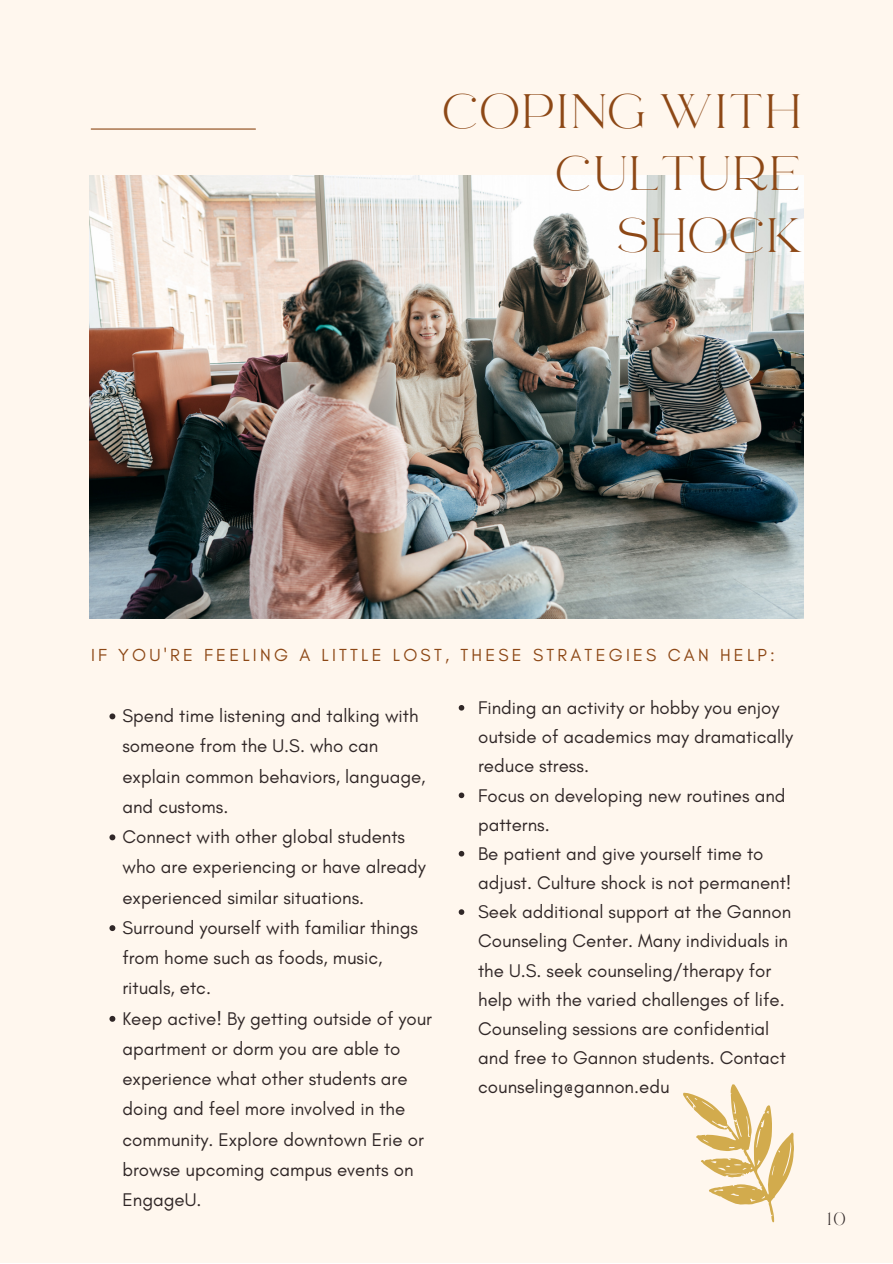
<style>
.page{position:relative;width:893px;height:1264px;background:#fff}
.page>*{position:absolute;margin:0;border:0;box-sizing:border-box;transform-origin:0 0}
.t1{font:48px/61.8px "RTL Ansam Ansam";color:#8d4816;text-align:right}
.t2{font:18.75px/30.3px "Glacial Indifference";color:#302727}
.t3{font:17.85px "RTL Ansam Ansam";color:#302727}
.t4{font:17.7px "Glacial Indifference";letter-spacing:.18em;color:#8d4816}
</style>
<div class="page">
<div style="left:0;top:0;width:892px;height:1262px;background:#fff7ee"></div>
<img style="left:89px;top:176px;width:714px;height:442px">
<hr style="left:91px;top:128px;width:164px;height:2px;background:#8d4816">
<svg style="left:683px;top:1084px;width:111px;height:138px"></svg>
<svg style="left:109px;top:713px;width:6px;height:6px"></svg>
<svg style="left:109px;top:834px;width:6px;height:6px"></svg>
<svg style="left:109px;top:925px;width:6px;height:6px"></svg>
<svg style="left:109px;top:1015px;width:6px;height:6px"></svg>
<svg style="left:458px;top:705px;width:6px;height:5px"></svg>
<svg style="left:458px;top:792px;width:6px;height:6px"></svg>
<svg style="left:458px;top:850px;width:6px;height:6px"></svg>
<svg style="left:458px;top:909px;width:6px;height:5px"></svg>
<p class="t1" style="left:444px;top:85px;width:361px">COPING WITH<br>CULTURE<br>SHOCK</p>
<p class="t4" style="left:91px;top:644px;width:685px">IF YOU'RE FEELING A LITTLE LOST, THESE STRATEGIES CAN HELP:</p>
<p class="t2" style="left:122px;top:700px;width:305px">Spend time listening and talking with someone from the U.S. who can explain common behaviors, language, and customs.</p>
<p class="t2" style="left:122px;top:821px;width:305px">Connect with other global students who are experiencing or have already experienced similar situations.</p>
<p class="t2" style="left:122px;top:912px;width:297px">Surround yourself with familiar things from home such as foods, music, rituals, etc.</p>
<p class="t2" style="left:122px;top:1002px;width:311px">Keep active! By getting outside of your apartment or dorm you are able to experience what other students are doing and feel more involved in the community. Explore downtown Erie or browse upcoming campus events on<br>EngageU.</p>
<p class="t2" style="left:478px;top:693px;width:316px;line-height:29.1px">Finding an activity or hobby you enjoy outside of academics may dramatically reduce stress.</p>
<p class="t2" style="left:478px;top:780px;width:309px;line-height:29.1px">Focus on developing new routines and patterns.</p>
<p class="t2" style="left:478px;top:838px;width:315px;line-height:29.1px">Be patient and give yourself time to adjust. Culture shock is not permanent!</p>
<p class="t2" style="left:478px;top:897px;width:314px;line-height:29.1px">Seek additional support at the Gannon Counseling Center. Many individuals in the U.S. seek counseling/therapy for help with the varied challenges of life.<br>Counseling sessions are confidential and free to Gannon students. Contact counseling@gannon.edu</p>
<p class="t3" style="left:827px;top:1207px;width:20px">10</p>
</div>
